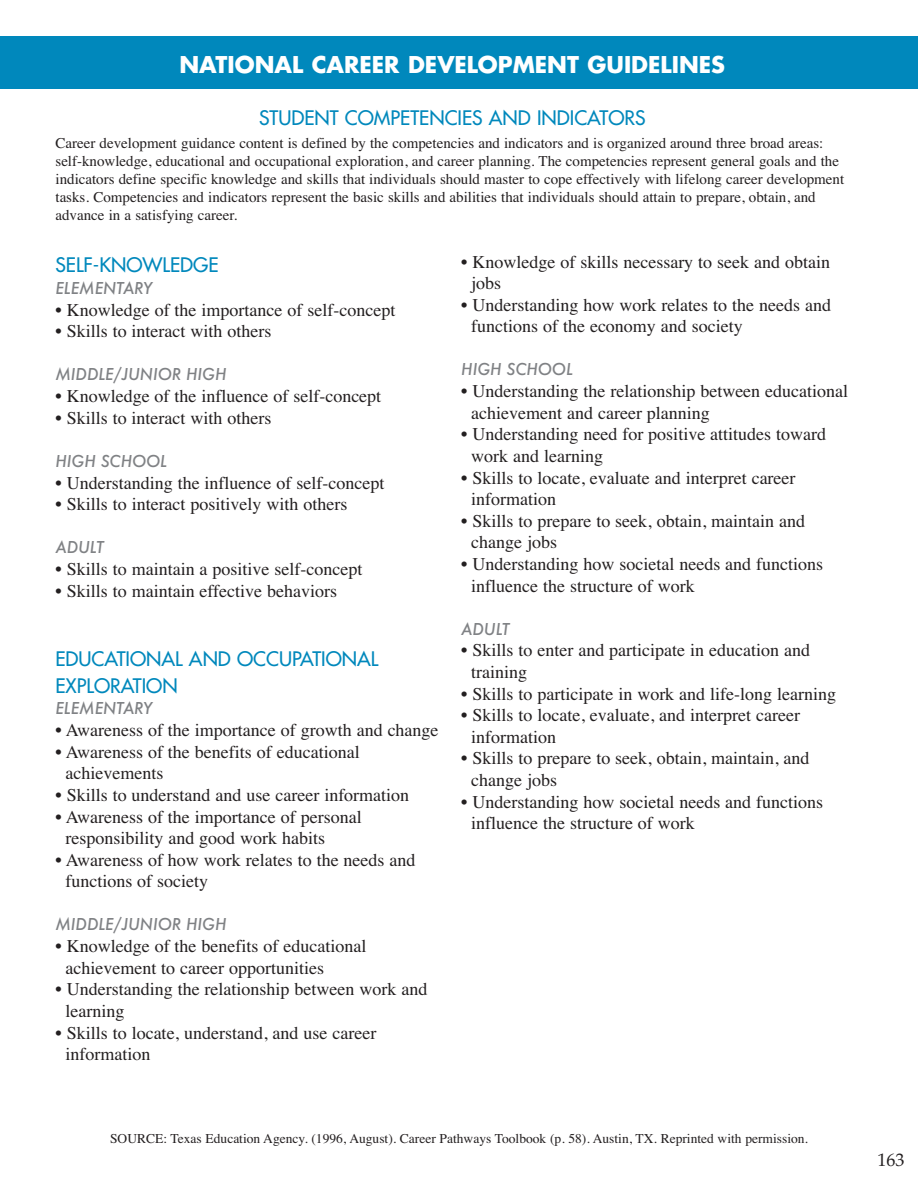
<style>
.page{position:relative;width:918px;height:1188px;background:#fff}
.page>*{position:absolute;margin:0;border:0;box-sizing:border-box;transform-origin:0 0}
.t1{font:700 22.5px "Futura";color:#fff}
.t2{font:19.5px/26.5px "Futura";color:#0088bc}
.t3{font:18px/21.6px "Times";color:#231f20}
.t4{font:18px "Futura T Medi Obli";color:#808285}
.t5{font:18px "Palatino";color:#231f20}
.t6{font:15px/18px "Times";color:#231f20}
.t7{font:13.5px "Times";color:#231f20}
</style>
<div class="page">
<div style="left:0;top:37px;width:918px;height:52px;background:#0088bc"></div>
<p class="t1" style="left:180px;top:54px;width:547px">NATIONAL CAREER DEVELOPMENT GUIDELINES</p>
<p class="t2" style="left:259px;top:106px;width:388px">STUDENT COMPETENCIES AND INDICATORS</p>
<p class="t6" style="left:56px;top:135px;width:790px">Career development guidance content is defined by the competencies and indicators and is organized around three broad areas: self-knowledge, educational and occupational exploration, and career planning. The competencies represent general goals and the indicators define specific knowledge and skills that individuals should master to cope effectively with lifelong career development tasks. Competencies and indicators represent the basic skills and abilities that individuals should attain to prepare, obtain, and advance in a satisfying career.</p>
<p class="t2" style="left:56px;top:253px;width:165px">SELF-KNOWLEDGE</p>
<p class="t4" style="left:56px;top:280px;width:98px">ELEMENTARY</p>
<p class="t3" style="left:56px;top:301px;width:341px">• Knowledge of the importance of self-concept</p>
<p class="t3" style="left:56px;top:322px;width:217px">• Skills to interact with others</p>
<p class="t4" style="left:56px;top:366px;width:172px">MIDDLE/JUNIOR HIGH</p>
<p class="t3" style="left:56px;top:387px;width:327px">• Knowledge of the influence of self-concept</p>
<p class="t3" style="left:56px;top:409px;width:217px">• Skills to interact with others</p>
<p class="t4" style="left:56px;top:453px;width:113px">HIGH SCHOOL</p>
<p class="t3" style="left:56px;top:473px;width:330px">• Understanding the influence of self-concept</p>
<p class="t3" style="left:56px;top:495px;width:294px">• Skills to interact positively with others</p>
<p class="t4" style="left:56px;top:539px;width:50px">ADULT</p>
<p class="t3" style="left:56px;top:560px;width:308px">• Skills to maintain a positive self-concept</p>
<p class="t3" style="left:56px;top:581px;width:283px">• Skills to maintain effective behaviors</p>
<p class="t2" style="left:56px;top:647px;width:324px">EDUCATIONAL AND OCCUPATIONAL<br>EXPLORATION</p>
<p class="t4" style="left:56px;top:700px;width:98px">ELEMENTARY</p>
<p class="t3" style="left:56px;top:721px;width:385px">• Awareness of the importance of growth and change</p>
<p class="t3" style="left:65px;top:743px;width:296px;text-indent:-10px">• Awareness of the benefits of educational achievements</p>
<p class="t3" style="left:56px;top:786px;width:355px">• Skills to understand and use career information</p>
<p class="t3" style="left:65px;top:807px;width:298px;text-indent:-10px">• Awareness of the importance of personal responsibility and good work habits</p>
<p class="t3" style="left:65px;top:851px;width:352px;text-indent:-10px">• Awareness of how work relates to the needs and functions of society</p>
<p class="t4" style="left:56px;top:916px;width:172px">MIDDLE/JUNIOR HIGH</p>
<p class="t3" style="left:65px;top:937px;width:303px;text-indent:-10px">• Knowledge of the benefits of educational achievement to career opportunities</p>
<p class="t3" style="left:65px;top:980px;width:364px;text-indent:-10px">• Understanding the relationship between work and learning</p>
<p class="t3" style="left:65px;top:1023px;width:312px;text-indent:-10px">• Skills to locate, understand, and use career information</p>
<p class="t3" style="left:471px;top:253px;width:360px;text-indent:-10px">• Knowledge of skills necessary to seek and obtain jobs</p>
<p class="t3" style="left:471px;top:296px;width:361px;text-indent:-10px">• Understanding how work relates to the needs and functions of the economy and society</p>
<p class="t4" style="left:461px;top:361px;width:113px">HIGH SCHOOL</p>
<p class="t3" style="left:471px;top:382px;width:379px;text-indent:-10px">• Understanding the relationship between educational achievement and career planning</p>
<p class="t3" style="left:471px;top:425px;width:357px;text-indent:-10px">• Understanding need for positive attitudes toward work and learning</p>
<p class="t3" style="left:471px;top:469px;width:326px;text-indent:-10px">• Skills to locate, evaluate and interpret career information</p>
<p class="t3" style="left:471px;top:512px;width:335px;text-indent:-10px">• Skills to prepare to seek, obtain, maintain and change jobs</p>
<p class="t3" style="left:471px;top:555px;width:354px;text-indent:-10px">• Understanding how societal needs and functions influence the structure of work</p>
<p class="t4" style="left:461px;top:620px;width:50px">ADULT</p>
<p class="t3" style="left:471px;top:641px;width:340px;text-indent:-10px">• Skills to enter and participate in education and training</p>
<p class="t3" style="left:461px;top:685px;width:376px">• Skills to participate in work and life-long learning</p>
<p class="t3" style="left:471px;top:706px;width:330px;text-indent:-10px">• Skills to locate, evaluate, and interpret career information</p>
<p class="t3" style="left:471px;top:749px;width:340px;text-indent:-10px">• Skills to prepare to seek, obtain, maintain, and change jobs</p>
<p class="t3" style="left:471px;top:793px;width:354px;text-indent:-10px">• Understanding how societal needs and functions influence the structure of work</p>
<p class="t7" style="left:110px;top:1134px;width:699px">SOURCE: Texas Education Agency. (1996, August). Career Pathways Toolbook (p. 58). Austin, TX. Reprinted with permission.</p>
<p class="t5" style="left:878px;top:1153px;width:28px">163</p>
</div>
